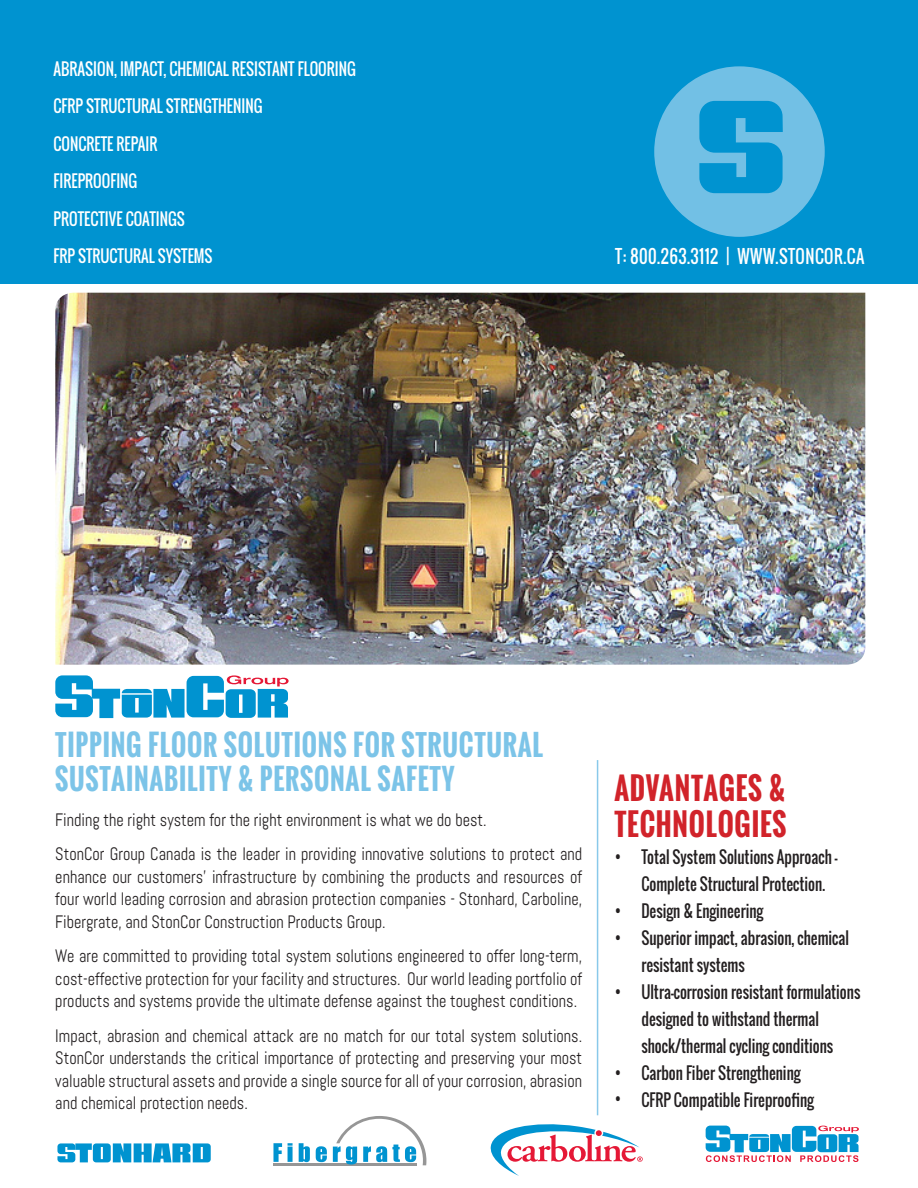
<style>
.page{position:relative;width:918px;height:1188px;background:#fff}
.page>*{position:absolute;margin:0;border:0;box-sizing:border-box;transform-origin:0 0}
.t1{font:700 30px/36px "Oswald";letter-spacing:.03em;color:#d1232a;scale:.9 1}
.t2{font:700 28.5px/34.5px "Oswald";letter-spacing:.03em;color:#7cc4e8;scale:.9 1}
.t3{font:18px/22.5px "Abel";color:#231f20;text-align:justify;scale:.9 1}
.t4{font:18px "Oswald";letter-spacing:.03em;color:#fff;scale:.9 1}
.t5{font:16.5px/27px "Oswald";color:#231f20;scale:.9 1}
.t6{font:16.5px "Oswald";color:#fff;scale:.9 1}
</style>
<div class="page">
<div style="left:0;top:0;width:918px;height:284px;background:#0093d0"></div>
<div style="left:654px;top:66px;width:171px;height:171px;background:#72c0e5;border-radius:50%"></div>
<svg style="left:699px;top:101px;width:84px;height:92px"></svg>
<svg style="left:55px;top:675px;width:234px;height:43px"></svg>
<hr style="left:597px;top:760px;width:1px;height:355px;background:#89c9ea">
<hr style="left:273px;top:1163px;width:144px;height:3px;background:#969696">
<svg style="left:273px;top:1143px;width:9px;height:19px"></svg>
<svg style="left:288px;top:1143px;width:5px;height:19px"></svg>
<svg style="left:299px;top:1143px;width:11px;height:19px"></svg>
<svg style="left:316px;top:1146px;width:11px;height:16px"></svg>
<svg style="left:333px;top:1116px;width:93px;height:49px"></svg>
<svg style="left:490px;top:1124px;width:152px;height:52px"></svg>
<svg style="left:706px;top:1126px;width:153px;height:36px"></svg>
<svg style="left:57px;top:1143px;width:154px;height:19px;background:#38aada"></svg>
<img style="left:55px;top:293px;width:810px;height:372px">
<p class="t6" style="left:54px;top:56px;width:337px">ABRASION, IMPACT, CHEMICAL RESISTANT FLOORING</p>
<p class="t6" style="left:54px;top:94px;width:234px">CFRP STRUCTURAL STRENGTHENING</p>
<p class="t6" style="left:54px;top:131px;width:117px">CONCRETE REPAIR</p>
<p class="t6" style="left:54px;top:169px;width:95px">FIREPROOFING</p>
<p class="t6" style="left:54px;top:206px;width:147px">PROTECTIVE COATINGS</p>
<p class="t6" style="left:54px;top:244px;width:178px">FRP STRUCTURAL SYSTEMS</p>
<p class="t4" style="left:615px;top:242px;width:278px">T: 800.263.3112 | WWW.STONCOR.CA</p>
<p class="t2" style="left:55px;top:728px;width:543px">TIPPING FLOOR SOLUTIONS FOR STRUCTURAL<br>SUSTAINABILITY &amp; PERSONAL SAFETY</p>
<p class="t3" style="left:55px;top:808px;width:481px">Finding the right system for the right environment is what we do best.</p>
<p class="t3" style="left:55px;top:843px;width:587px">StonCor Group Canada is the leader in providing innovative solutions to protect and enhance our customers’ infrastructure by combining the products and resources of four world leading corrosion and abrasion protection companies - Stonhard, Carboline, Fibergrate, and StonCor Construction Products Group.</p>
<p class="t3" style="left:55px;top:945px;width:587px">We are committed to providing total system solutions engineered to offer long-term, cost-effective protection for your facility and structures. Our world leading portfolio of products and systems provide the ultimate defense against the toughest conditions.</p>
<p class="t3" style="left:55px;top:1024px;width:587px">Impact, abrasion and chemical attack are no match for our total system solutions.<br>StonCor understands the critical importance of protecting and preserving your most valuable structural assets and provide a single source for all of your corrosion, abrasion and chemical protection needs.</p>
<p class="t1" style="left:614px;top:770px;width:193px">ADVANTAGES &amp;<br>TECHNOLOGIES</p>
<p class="t5" style="left:641px;top:843px;width:220px;text-indent:-27px">• Total System Solutions Approach -<br>Complete Structural Protection.</p>
<p class="t5" style="left:614px;top:897px;width:167px">• Design &amp; Engineering</p>
<p class="t5" style="left:641px;top:924px;width:232px;text-indent:-27px">• Superior impact, abrasion, chemical resistant systems</p>
<p class="t5" style="left:641px;top:978px;width:245px;text-indent:-27px">• Ultra-corrosion resistant formulations designed to withstand thermal shock/thermal cycling conditions</p>
<p class="t5" style="left:614px;top:1059px;width:208px">• Carbon Fiber Strengthening</p>
<p class="t5" style="left:614px;top:1086px;width:223px">• CFRP Compatible Fireproofing</p>
</div>
